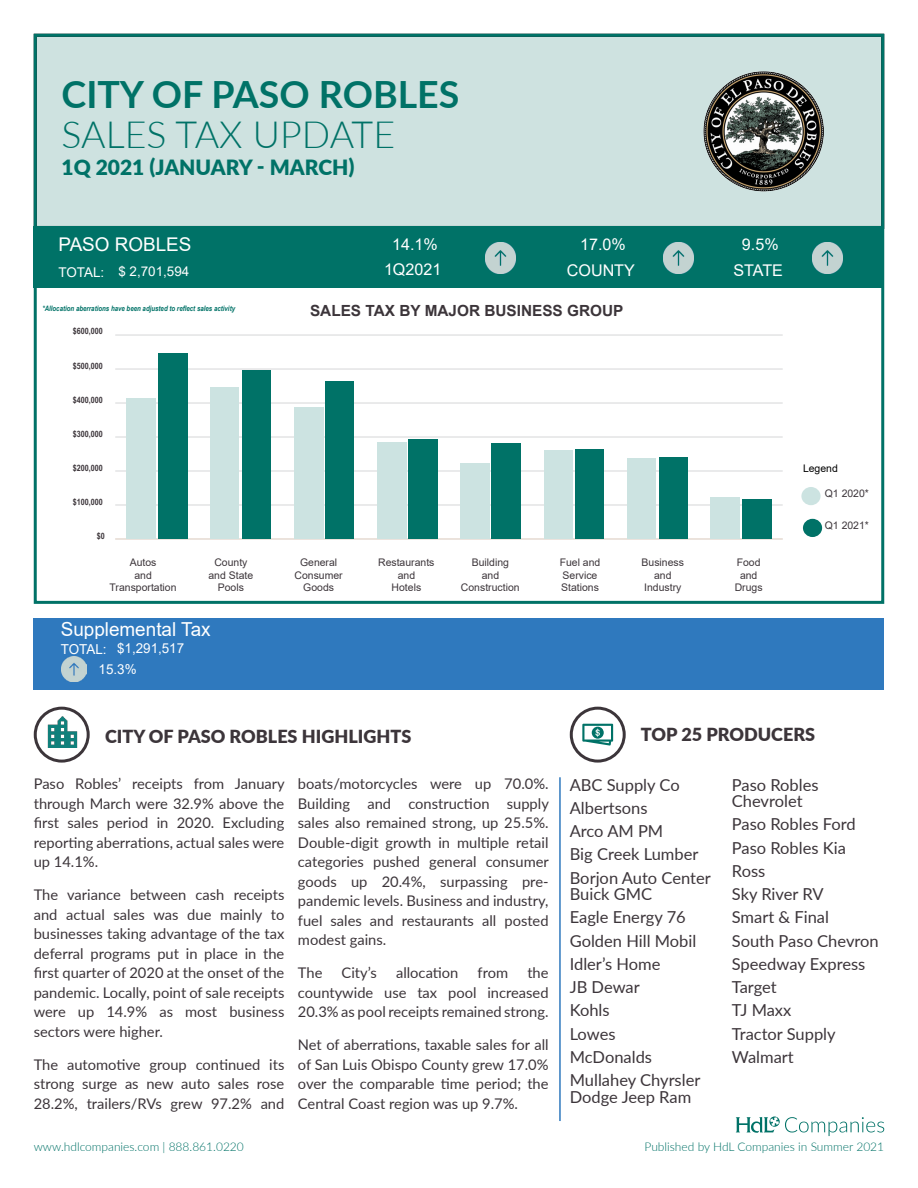
<style>
.page{position:relative;width:918px;height:1188px;background:#fff}
.page>*{position:absolute;margin:0;border:0;box-sizing:border-box;transform-origin:0 0}
.t1{font:700 37.5px "Lato";color:#007267}
.t2{font:300 37.5px "Lato";color:#007267}
.t3{font:900 21px "Lato";color:#007267}
.t4{font:19.35px "Arial";color:#fff}
.t5{font:18.9px "Arial";color:#fff}
.t6{font:900 18px "Lato";color:#3c353a}
.t7{font:16.5px/23.2px "Lato";color:#3c353a}
.t8{font:16.2px "Arial";color:#fff}
.t9{font:700 15.3px "Arial";color:#3c353a}
.t10{font:14.7px/19.5px "Lato";color:#3c353a;text-align:justify}
.t11{font:13.65px/20.4px "Arial";color:#fff}
.t12{font:13.35px "Arial";color:#fff}
.t13{font:300 12px "Lato";color:#007267}
.t14{font:10.5px/12.1px "Arial";color:#3c353a;text-align:center}
.t15{font:10.5px "Arial";color:#000}
.t16{font:700 8.7px "Arial Narrow";color:#3c353a}
.t17{font:italic 700 7.5px "Arial Narrow";color:#007267}
</style>
<div class="page">
<div style="left:35px;top:35px;width:848px;height:192px;background:#cee2e0"></div>
<div style="left:34px;top:34px;width:850px;height:570px;border:3px solid #007267"></div>
<svg style="left:736px;top:1116px;width:148px;height:20px"></svg>
<hr style="left:559px;top:777px;width:2px;height:344px;background:#2f79be">
<div style="left:801px;top:487px;width:20px;height:18px;background:#cce3e1;border-radius:50%"></div>
<div style="left:803px;top:519px;width:19px;height:18px;background:#007267;border-radius:50%"></div>
<hr style="left:116px;top:504px;width:666px;height:2px;background:#d9dadb">
<hr style="left:116px;top:470px;width:666px;height:2px;background:#d9dadb">
<hr style="left:116px;top:436px;width:666px;height:2px;background:#d9dadb">
<hr style="left:116px;top:402px;width:666px;height:2px;background:#d9dadb">
<hr style="left:116px;top:368px;width:666px;height:2px;background:#d9dadb">
<hr style="left:116px;top:334px;width:666px;height:2px;background:#d9dadb">
<hr style="left:116px;top:538px;width:666px;height:2px;background:#edddd1">
<div style="left:127px;top:399px;width:29px;height:140px;background:#cce3e1"></div>
<div style="left:211px;top:388px;width:28px;height:151px;background:#cce3e1"></div>
<div style="left:294px;top:407px;width:29px;height:132px;background:#cce3e1"></div>
<div style="left:377px;top:442px;width:29px;height:97px;background:#cce3e1"></div>
<div style="left:460px;top:463px;width:29px;height:76px;background:#cce3e1"></div>
<div style="left:544px;top:450px;width:28px;height:89px;background:#cce3e1"></div>
<div style="left:627px;top:459px;width:29px;height:80px;background:#cce3e1"></div>
<div style="left:710px;top:497px;width:30px;height:42px;background:#cce3e1"></div>
<div style="left:158px;top:354px;width:30px;height:185px;background:#007267"></div>
<div style="left:242px;top:370px;width:29px;height:169px;background:#007267"></div>
<div style="left:325px;top:381px;width:29px;height:158px;background:#007267"></div>
<div style="left:409px;top:439px;width:29px;height:100px;background:#007267"></div>
<div style="left:492px;top:444px;width:29px;height:95px;background:#007267"></div>
<div style="left:576px;top:449px;width:28px;height:90px;background:#007267"></div>
<div style="left:659px;top:458px;width:28px;height:81px;background:#007267"></div>
<div style="left:742px;top:500px;width:29px;height:39px;background:#007267"></div>
<img style="left:703px;top:71px;width:120px;height:121px">
<div style="left:570px;top:707px;width:56px;height:56px;border:3px solid #3c353a;border-radius:50%"></div>
<svg style="left:582px;top:724px;width:31px;height:22px"></svg>
<img style="left:43px;top:714px;width:39px;height:38px">
<div style="left:34px;top:707px;width:56px;height:56px;border:3px solid #3c353a;border-radius:50%"></div>
<div style="left:34px;top:618px;width:850px;height:72px;background:#2f79be"></div>
<img style="left:61px;top:657px;width:26px;height:25px">
<div style="left:34px;top:227px;width:850px;height:61px;background:#007267"></div>
<img style="left:485px;top:242px;width:31px;height:31px">
<img style="left:663px;top:242px;width:31px;height:31px">
<img style="left:812px;top:242px;width:31px;height:31px">
<h1 class="t1" style="left:62px;top:66px;width:399px">CITY OF PASO ROBLES</h1>
<h1 class="t2" style="left:62px;top:109px;width:335px">Sales Tax Update</h1>
<h2 class="t3" style="left:62px;top:151px;width:294px">1Q 2021 (JANUARY - MARCH)</h2>
<p class="t5" style="left:58px;top:231px;width:135px">PASO ROBLES</p>
<p class="t12" style="left:58px;top:262px;width:132px">TOTAL: $ 2,701,594</p>
<p class="t8" style="left:392px;top:233px;width:47px">14.1%</p>
<p class="t8" style="left:580px;top:233px;width:47px">17.0%</p>
<p class="t8" style="left:742px;top:233px;width:38px">9.5%</p>
<p class="t8" style="left:567px;top:259px;width:70px">COUNTY</p>
<p class="t8" style="left:733px;top:259px;width:51px">STATE</p>
<p class="t8" style="left:384px;top:258px;width:59px">1Q2021</p>
<p class="t17" style="left:42px;top:303px;width:194px">*Allocation aberrations have been adjusted to reflect sales activity</p>
<p class="t16" style="left:73px;top:324px;width:31px">$600,000</p>
<p class="t16" style="left:73px;top:359px;width:31px">$500,000</p>
<p class="t16" style="left:73px;top:393px;width:31px">$400,000</p>
<p class="t16" style="left:73px;top:427px;width:31px">$300,000</p>
<p class="t16" style="left:73px;top:461px;width:31px">$200,000</p>
<p class="t16" style="left:73px;top:495px;width:31px">$100,000</p>
<p class="t16" style="left:97px;top:529px;width:9px">$0</p>
<p class="t9" style="left:310px;top:300px;width:315px">SALES TAX BY MAJOR BUSINESS GROUP</p>
<p class="t14" style="left:110px;top:557px;width:69px">Autos<br>and<br>Transportation</p>
<p class="t14" style="left:209px;top:557px;width:46px">County and State<br>Pools</p>
<p class="t14" style="left:295px;top:557px;width:50px">General<br>Consumer<br>Goods</p>
<p class="t14" style="left:378px;top:557px;width:58px">Restaurants and<br>Hotels</p>
<p class="t14" style="left:461px;top:557px;width:60px">Building<br>and<br>Construction</p>
<p class="t14" style="left:560px;top:557px;width:42px;text-align:left">Fuel and<br>Service<br>Stations</p>
<p class="t14" style="left:642px;top:557px;width:44px">Business and<br>Industry</p>
<p class="t14" style="left:735px;top:557px;width:29px">Food and<br>Drugs</p>
<h3 class="t4" style="left:61px;top:616px;width:151px">Supplemental Tax</h3>
<p class="t11" style="left:117px;top:638px;width:69px">$1,291,517</p>
<p class="t11" style="left:99px;top:639px;width:40px;text-indent:-38px">TOTAL:<br>15.3%</p>
<p class="t15" style="left:803px;top:461px;width:36px">Legend</p>
<p class="t14" style="left:825px;top:488px;width:46px">Q1 2020*</p>
<p class="t14" style="left:825px;top:519px;width:46px">Q1 2021*</p>
<p class="t6" style="left:105px;top:723px;width:308px">CITY OF PASO ROBLES HIGHLIGHTS</p>
<p class="t6" style="left:641px;top:721px;width:176px">TOP 25 PRODUCERS</p>
<p class="t10" style="left:34px;top:773px;width:253px">Paso Robles’ receipts from January through March were 32.9% above the first sales period in 2020. Excluding reporting aberrations, actual sales were up 14.1%.</p>
<p class="t10" style="left:34px;top:885px;width:252px">The variance between cash receipts and actual sales was due mainly to businesses taking advantage of the tax deferral programs put in place in the first quarter of 2020 at the onset of the pandemic. Locally, point of sale receipts were up 14.9% as most business sectors were higher.</p>
<p class="t10" style="left:34px;top:1054px;width:252px">The automotive group continued its strong surge as new auto sales rose 28.2%, trailers/RVs grew 97.2% and</p>
<p class="t13" style="left:34px;top:1139px;width:212px">www.hdlcompanies.com | 888.861.0220</p>
<p class="t10" style="left:298px;top:774px;width:252px">boats/motorcycles were up 70.0%.<br>Building and construction supply sales also remained strong, up 25.5%.<br>Double-digit growth in multiple retail categories pushed general consumer goods up 20.4%, surpassing pre&shy;pandemic levels. Business and industry, fuel sales and restaurants all posted modest gains.</p>
<p class="t10" style="left:298px;top:963px;width:26px">The</p>
<p class="t10" style="left:342px;top:963px;width:37px">City’s</p>
<p class="t10" style="left:396px;top:963px;width:64px">allocation</p>
<p class="t10" style="left:478px;top:963px;width:32px">from</p>
<p class="t10" style="left:298px;top:963px;width:252px;text-indent:229px">the countywide use tax pool increased 20.3% as pool receipts remained strong.</p>
<p class="t10" style="left:298px;top:1035px;width:252px">Net of aberrations, taxable sales for all of San Luis Obispo County grew 17.0% over the comparable time period; the Central Coast region was up 9.7%.</p>
<p class="t7" style="left:570px;top:772px;width:142px">ABC Supply Co<br>Albertsons<br>Arco AM PM<br>Big Creek Lumber<br>Borjon Auto Center</p>
<p class="t7" style="left:570px;top:882px;width:132px">Buick GMC<br>Eagle Energy 76<br>Golden Hill Mobil<br>Idler’s Home<br>JB Dewar<br>Kohls<br>Lowes<br>McDonalds<br>Mullahey Chyrsler</p>
<p class="t7" style="left:570px;top:1084px;width:123px">Dodge Jeep Ram</p>
<p class="t7" style="left:732px;top:776px;width:88px;line-height:16.5px">Paso Robles<br>Chevrolet</p>
<p class="t7" style="left:732px;top:812px;width:148px">Paso Robles Ford<br>Paso Robles Kia<br>Ross<br>Sky River RV<br>Smart &amp; Final<br>South Paso Chevron<br>Speedway Express<br>Target<br>TJ Maxx<br>Tractor Supply<br>Walmart</p>
<p class="t13" style="left:644px;top:1139px;width:241px">Published by HdL Companies in Summer 2021</p>
</div>
